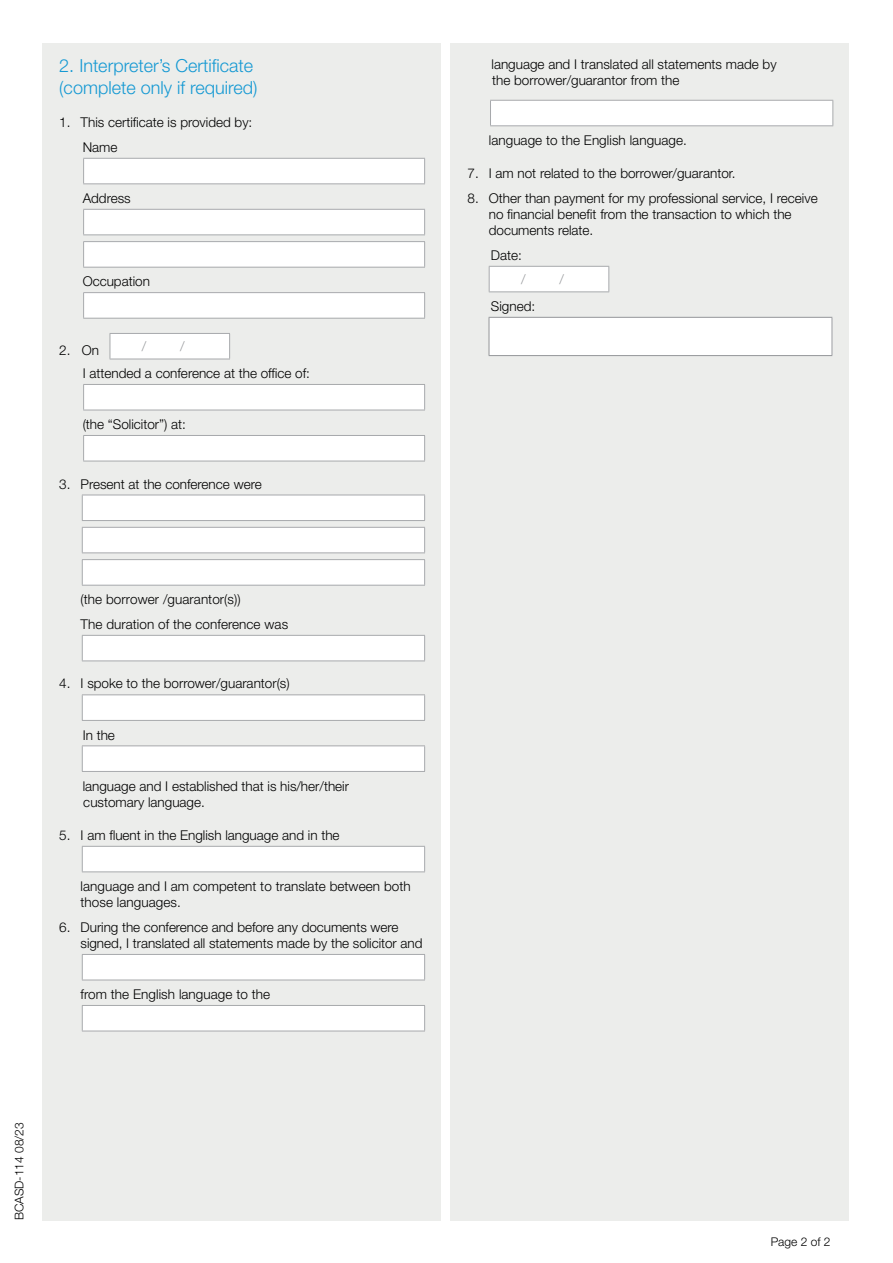
<style>
.page{position:relative;width:893px;height:1263px;background:#fff}
.page>*{position:absolute;margin:0;border:0;box-sizing:border-box;transform-origin:0 0}
.t1{font:300 18px/21.6px "Helvetica Neue LT Std";color:#1599d3}
.t2{font:300 13.5px/16.2px "Helvetica Neue LT Std";color:#000}
.t3{font:300 13.5px "Helvetica Neue LT Std";color:#939598}
.t4{font:300 12px "Helvetica Neue LT Std";color:#000}
</style>
<div class="page">
<div style="left:42px;top:43px;width:399px;height:1177px;background:#ecedeb"></div>
<div style="left:84px;top:158px;width:341px;height:26px;background:#fff"></div>
<hr style="left:83px;top:158px;width:342px;height:1px;background:#a7a9ac">
<svg style="left:83px;top:159px;width:1px;height:24px"></svg>
<svg style="left:424px;top:159px;width:1px;height:24px"></svg>
<hr style="left:83px;top:183px;width:342px;height:1px;background:#a7a9ac">
<div style="left:84px;top:209px;width:341px;height:26px;background:#fff"></div>
<hr style="left:83px;top:209px;width:342px;height:1px;background:#a7a9ac">
<svg style="left:83px;top:210px;width:1px;height:24px"></svg>
<svg style="left:424px;top:210px;width:1px;height:24px"></svg>
<hr style="left:83px;top:234px;width:342px;height:1px;background:#a7a9ac">
<div style="left:84px;top:242px;width:341px;height:25px;background:#fff"></div>
<hr style="left:83px;top:241px;width:342px;height:1px;background:#a7a9ac">
<svg style="left:83px;top:242px;width:1px;height:25px"></svg>
<svg style="left:424px;top:242px;width:1px;height:25px"></svg>
<hr style="left:83px;top:267px;width:342px;height:1px;background:#a7a9ac">
<div style="left:84px;top:293px;width:341px;height:25px;background:#fff"></div>
<hr style="left:83px;top:292px;width:342px;height:1px;background:#a7a9ac">
<svg style="left:83px;top:293px;width:1px;height:25px"></svg>
<svg style="left:424px;top:293px;width:1px;height:25px"></svg>
<hr style="left:83px;top:318px;width:342px;height:1px;background:#a7a9ac">
<div style="left:110px;top:333px;width:120px;height:26px;background:#fff"></div>
<hr style="left:110px;top:333px;width:120px;height:1px;background:#a7a9ac">
<svg style="left:110px;top:334px;width:1px;height:25px"></svg>
<svg style="left:229px;top:334px;width:1px;height:25px"></svg>
<hr style="left:110px;top:359px;width:120px;height:1px;background:#a7a9ac">
<div style="left:84px;top:384px;width:341px;height:26px;background:#fff"></div>
<hr style="left:83px;top:384px;width:342px;height:1px;background:#a7a9ac">
<svg style="left:83px;top:385px;width:1px;height:25px"></svg>
<svg style="left:424px;top:385px;width:1px;height:25px"></svg>
<hr style="left:83px;top:410px;width:342px;height:1px;background:#a7a9ac">
<div style="left:84px;top:435px;width:341px;height:26px;background:#fff"></div>
<hr style="left:83px;top:435px;width:342px;height:1px;background:#a7a9ac">
<svg style="left:83px;top:436px;width:1px;height:25px"></svg>
<svg style="left:424px;top:436px;width:1px;height:25px"></svg>
<hr style="left:83px;top:461px;width:342px;height:1px;background:#a7a9ac">
<div style="left:82px;top:495px;width:343px;height:25px;background:#fff"></div>
<hr style="left:82px;top:495px;width:343px;height:1px;background:#a7a9ac">
<svg style="left:82px;top:495px;width:1px;height:25px"></svg>
<svg style="left:424px;top:495px;width:1px;height:25px"></svg>
<hr style="left:82px;top:520px;width:343px;height:1px;background:#a7a9ac">
<div style="left:82px;top:527px;width:343px;height:26px;background:#fff"></div>
<hr style="left:82px;top:527px;width:343px;height:1px;background:#a7a9ac">
<svg style="left:82px;top:528px;width:1px;height:24px"></svg>
<svg style="left:424px;top:528px;width:1px;height:24px"></svg>
<hr style="left:82px;top:552px;width:343px;height:1px;background:#a7a9ac">
<div style="left:82px;top:560px;width:343px;height:25px;background:#fff"></div>
<hr style="left:82px;top:559px;width:343px;height:1px;background:#a7a9ac">
<svg style="left:82px;top:560px;width:1px;height:25px"></svg>
<svg style="left:424px;top:560px;width:1px;height:25px"></svg>
<hr style="left:82px;top:585px;width:343px;height:1px;background:#a7a9ac">
<div style="left:82px;top:635px;width:343px;height:26px;background:#fff"></div>
<hr style="left:82px;top:635px;width:343px;height:1px;background:#a7a9ac">
<svg style="left:82px;top:636px;width:1px;height:24px"></svg>
<svg style="left:424px;top:636px;width:1px;height:24px"></svg>
<hr style="left:82px;top:660px;width:343px;height:1px;background:#a7a9ac">
<div style="left:82px;top:695px;width:343px;height:25px;background:#fff"></div>
<hr style="left:82px;top:694px;width:343px;height:1px;background:#a7a9ac">
<svg style="left:82px;top:695px;width:1px;height:25px"></svg>
<svg style="left:424px;top:695px;width:1px;height:25px"></svg>
<hr style="left:82px;top:720px;width:343px;height:1px;background:#a7a9ac">
<div style="left:82px;top:746px;width:343px;height:25px;background:#fff"></div>
<hr style="left:82px;top:745px;width:343px;height:1px;background:#a7a9ac">
<svg style="left:82px;top:746px;width:1px;height:25px"></svg>
<svg style="left:424px;top:746px;width:1px;height:25px"></svg>
<hr style="left:82px;top:771px;width:343px;height:1px;background:#a7a9ac">
<div style="left:82px;top:846px;width:343px;height:26px;background:#fff"></div>
<hr style="left:82px;top:846px;width:343px;height:1px;background:#a7a9ac">
<svg style="left:82px;top:847px;width:1px;height:24px"></svg>
<svg style="left:424px;top:847px;width:1px;height:24px"></svg>
<hr style="left:82px;top:871px;width:343px;height:1px;background:#a7a9ac">
<div style="left:82px;top:954px;width:343px;height:26px;background:#fff"></div>
<hr style="left:82px;top:954px;width:343px;height:1px;background:#a7a9ac">
<svg style="left:82px;top:955px;width:1px;height:25px"></svg>
<svg style="left:424px;top:955px;width:1px;height:25px"></svg>
<hr style="left:82px;top:980px;width:343px;height:1px;background:#a7a9ac">
<div style="left:82px;top:1005px;width:343px;height:26px;background:#fff"></div>
<hr style="left:82px;top:1005px;width:343px;height:1px;background:#a7a9ac">
<svg style="left:82px;top:1006px;width:1px;height:25px"></svg>
<svg style="left:424px;top:1006px;width:1px;height:25px"></svg>
<hr style="left:82px;top:1031px;width:343px;height:1px;background:#a7a9ac">
<div style="left:450px;top:43px;width:399px;height:1177px;background:#ecedeb"></div>
<div style="left:490px;top:100px;width:343px;height:26px;background:#fff"></div>
<hr style="left:490px;top:100px;width:343px;height:1px;background:#a7a9ac">
<svg style="left:490px;top:101px;width:1px;height:24px"></svg>
<svg style="left:832px;top:101px;width:1px;height:24px"></svg>
<hr style="left:490px;top:125px;width:343px;height:1px;background:#a7a9ac">
<div style="left:489px;top:266px;width:120px;height:26px;background:#fff"></div>
<hr style="left:489px;top:266px;width:120px;height:1px;background:#a7a9ac">
<svg style="left:489px;top:267px;width:1px;height:24px"></svg>
<svg style="left:608px;top:267px;width:1px;height:24px"></svg>
<hr style="left:489px;top:291px;width:120px;height:1px;background:#a7a9ac">
<div style="left:489px;top:317px;width:343px;height:39px;background:#fff"></div>
<hr style="left:489px;top:317px;width:343px;height:1px;background:#939598">
<hr style="left:489px;top:318px;width:1px;height:37px;background:#939598">
<hr style="left:832px;top:318px;width:1px;height:37px;background:#939598">
<hr style="left:489px;top:355px;width:343px;height:1px;background:#939598">
<h1 class="t1" style="left:59px;top:55px;width:200px">2. Interpreter’s Certificate (complete only if required)</h1>
<p class="t2" style="left:83px;top:110px;width:171px;line-height:24.8px;text-indent:-23px">1. This certificate is provided by:<br>Name</p>
<p class="t2" style="left:83px;top:190px;width:50px">Address</p>
<p class="t2" style="left:83px;top:273px;width:69px">Occupation</p>
<p class="t2" style="left:59px;top:342px;width:41px">2. On</p>
<p class="t3" style="left:142px;top:338px;width:6px">/</p>
<p class="t3" style="left:180px;top:338px;width:6px">/</p>
<p class="t2" style="left:83px;top:365px;width:229px">I attended a conference at the office of:</p>
<p class="t2" style="left:83px;top:416px;width:105px">(the “Solicitor”) at:</p>
<p class="t2" style="left:59px;top:475px;width:204px">3. Present at the conference were</p>
<p class="t2" style="left:81px;top:587px;width:209px;line-height:24.8px">(the borrower /guarantor(s))<br>The duration of the conference was</p>
<p class="t2" style="left:59px;top:675px;width:232px">4. I spoke to the borrower/guarantor(s)</p>
<p class="t2" style="left:83px;top:726px;width:34px">In the</p>
<p class="t2" style="left:83px;top:777px;width:268px">language and I established that is his/her/their customary language.</p>
<p class="t2" style="left:59px;top:827px;width:282px">5. I am fluent in the English language and in the</p>
<p class="t2" style="left:81px;top:878px;width:332px">language and I am competent to translate between both those languages.</p>
<p class="t2" style="left:81px;top:919px;width:343px;text-indent:-21px">6. During the conference and before any documents were signed, I translated all statements made by the solicitor and</p>
<p class="t2" style="left:81px;top:986px;width:191px">from the English language to the</p>
<p class="t2" style="left:492px;top:56px;width:287px">language and I translated all statements made by the borrower/guarantor from the</p>
<p class="t2" style="left:489px;top:132px;width:200px">language to the English language.</p>
<p class="t2" style="left:468px;top:165px;width:270px">7. I am not related to the borrower/guarantor.</p>
<p class="t2" style="left:489px;top:190px;width:330px;text-indent:-21px">8. Other than payment for my professional service, I receive no financial benefit from the transaction to which the documents relate.</p>
<p class="t2" style="left:491px;top:247px;width:33px">Date:</p>
<p class="t3" style="left:521px;top:271px;width:6px">/</p>
<p class="t3" style="left:559px;top:271px;width:6px">/</p>
<p class="t2" style="left:491px;top:298px;width:46px">Signed:</p>
<p class="t4" style="left:12px;top:1220px;width:100px;rotate:-90deg">BCASD-114 08/23</p>
<p class="t4" style="left:771px;top:1234px;width:61px">Page 2 of 2</p>
</div>
